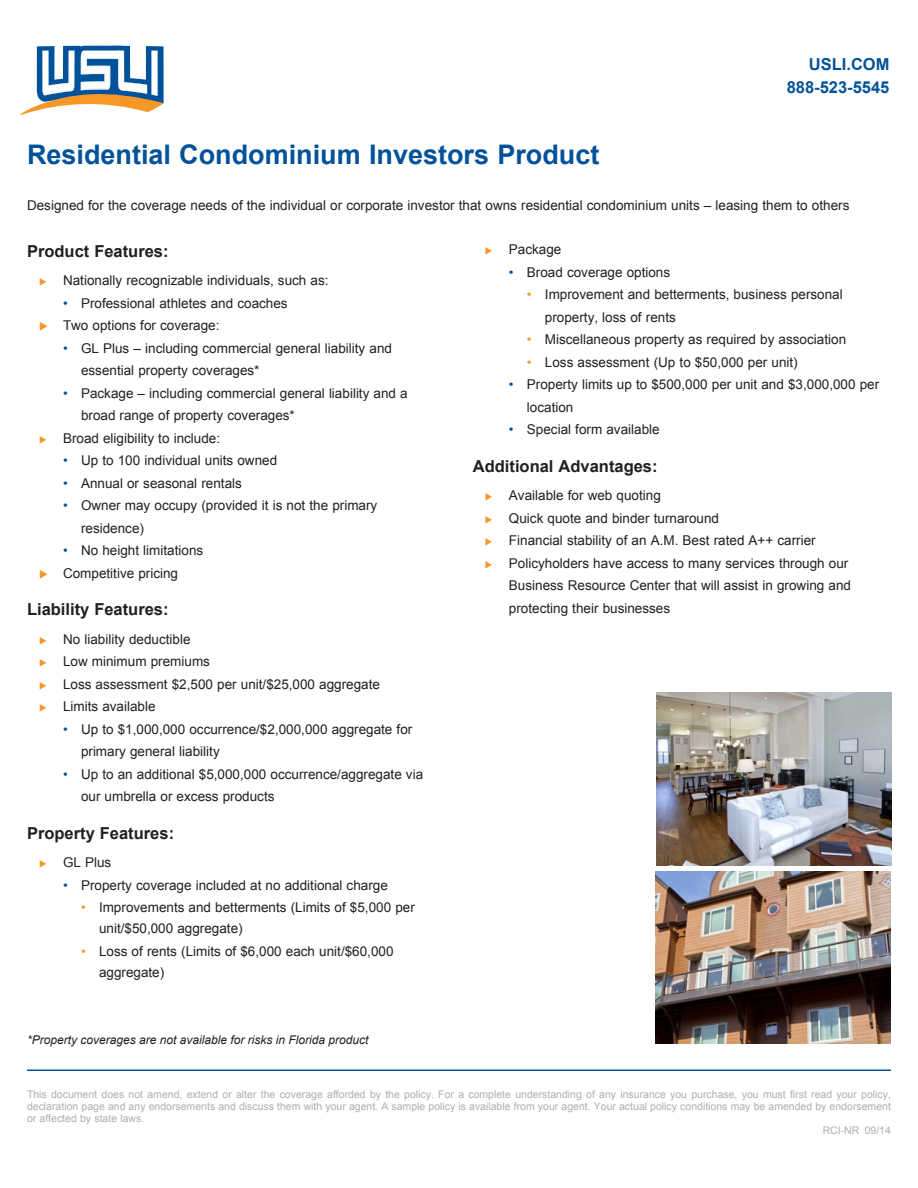
<style>
.page{position:relative;width:918px;height:1188px;background:#fff}
.page>*{position:absolute;margin:0;border:0;box-sizing:border-box;transform-origin:0 0}
.t1{font:700 27px "Arial";color:#01529a}
.a-head{font:700 16.5px "Arial";color:#231f20}
.t2{font:700 16.5px/22.5px "Arial";color:#01529a;text-align:right}
.bullet_list_2_-_blue{font:13.5px/22.5px "Arial";color:#231f20}
.bullet_list_1_-_oran{font:13.5px/22.5px "Arial";color:#231f20}
.bullet_list_3_-_oran{font:13.5px/21px "Arial";color:#231f20}
.p1{font:13.5px "Arial";color:#231f20}
.footnote{font:italic 12px "Arial";color:#231f20}
.footer{font:10.5px/12px "Arial";color:#aeafb3;text-align:justify}
.footer_file_name{font:10.5px "Arial";color:#aeafb3}
.s1{color:#f79727}
.s2{color:#01529a}
</style>
<div class="page">
<svg style="left:20px;top:46px;width:144px;height:69px"></svg>
<hr style="left:27px;top:1070px;width:864px;height:1px;background:#01529a">
<img style="left:656px;top:693px;width:236px;height:173px">
<img style="left:655px;top:871px;width:236px;height:173px">
<p class="t2" style="left:787px;top:54px;width:104px">USLI.COM<br>888-523-5545</p>
<p class="t1" style="left:27px;top:136px;width:574px">Residential Condominium Investors Product</p>
<p class="p1" style="left:27px;top:197px;width:824px">Designed for the coverage needs of the individual or corporate investor that owns residential condominium units – leasing them to others</p>
<p class="a-head" style="left:27px;top:240px;width:143px">Product Features:</p>
<p class="bullet_list_1_-_oran" style="left:39px;top:269px;width:291px"><span class="s1">◆</span> Nationally recognizable individuals, such as:</p>
<p class="bullet_list_2_-_blue" style="left:63px;top:292px;width:226px"><span class="s2">•</span> Professional athletes and coaches</p>
<p class="bullet_list_1_-_oran" style="left:39px;top:314px;width:182px"><span class="s1">◆</span> Two options for coverage:</p>
<p class="bullet_list_2_-_blue" style="left:81px;top:337px;width:313px;text-indent:-18px"><span class="s2">•</span> GL Plus – including commercial general liability and essential property coverages*</p>
<p class="bullet_list_2_-_blue" style="left:81px;top:382px;width:328px;text-indent:-18px"><span class="s2">•</span> Package – including commercial general liability and a broad range of property coverages*</p>
<p class="bullet_list_1_-_oran" style="left:39px;top:427px;width:183px"><span class="s1">◆</span> Broad eligibility to include:</p>
<p class="bullet_list_2_-_blue" style="left:63px;top:449px;width:216px"><span class="s2">•</span> Up to 100 individual units owned</p>
<p class="bullet_list_2_-_blue" style="left:63px;top:472px;width:180px"><span class="s2">•</span> Annual or seasonal rentals</p>
<p class="bullet_list_2_-_blue" style="left:81px;top:494px;width:298px;text-indent:-18px"><span class="s2">•</span> Owner may occupy (provided it is not the primary residence)</p>
<p class="bullet_list_2_-_blue" style="left:63px;top:539px;width:142px"><span class="s2">•</span> No height limitations</p>
<p class="bullet_list_1_-_oran" style="left:39px;top:562px;width:141px"><span class="s1">◆</span> Competitive pricing</p>
<p class="a-head" style="left:27px;top:598px;width:143px">Liability Features:</p>
<p class="bullet_list_1_-_oran" style="left:39px;top:628px;width:153px"><span class="s1">◆</span> No liability deductible</p>
<p class="bullet_list_1_-_oran" style="left:39px;top:650px;width:173px"><span class="s1">◆</span> Low minimum premiums</p>
<p class="bullet_list_1_-_oran" style="left:39px;top:673px;width:343px"><span class="s1">◆</span> Loss assessment $2,500 per unit/$25,000 aggregate</p>
<p class="bullet_list_1_-_oran" style="left:39px;top:695px;width:118px"><span class="s1">◆</span> Limits available</p>
<p class="bullet_list_2_-_blue" style="left:81px;top:718px;width:333px;text-indent:-18px"><span class="s2">•</span> Up to $1,000,000 occurrence/$2,000,000 aggregate for primary general liability</p>
<p class="bullet_list_2_-_blue" style="left:81px;top:763px;width:344px;text-indent:-18px"><span class="s2">•</span> Up to an additional $5,000,000 occurrence/aggregate via our umbrella or excess products</p>
<p class="a-head" style="left:27px;top:822px;width:149px">Property Features:</p>
<p class="bullet_list_1_-_oran" style="left:39px;top:851px;width:74px"><span class="s1">◆</span> GL Plus</p>
<p class="bullet_list_2_-_blue" style="left:63px;top:874px;width:326px"><span class="s2">•</span> Property coverage included at no additional charge</p>
<p class="bullet_list_3_-_oran" style="left:99px;top:897px;width:317px;text-indent:-18px"><span class="s1">•</span> Improvements and betterments (Limits of $5,000 per unit/$50,000 aggregate)</p>
<p class="bullet_list_3_-_oran" style="left:99px;top:941px;width:296px;text-indent:-18px"><span class="s1">•</span> Loss of rents (Limits of $6,000 each unit/$60,000 aggregate)</p>
<p class="bullet_list_1_-_oran" style="left:485px;top:239px;width:78px"><span class="s1">◆</span> Package</p>
<p class="bullet_list_2_-_blue" style="left:509px;top:261px;width:163px"><span class="s2">•</span> Broad coverage options</p>
<p class="bullet_list_3_-_oran" style="left:545px;top:284px;width:299px;line-height:22.5px;text-indent:-18px"><span class="s1">•</span> Improvement and betterments, business personal property, loss of rents</p>
<p class="bullet_list_3_-_oran" style="left:527px;top:329px;width:321px"><span class="s1">•</span> Miscellaneous property as required by association</p>
<p class="bullet_list_3_-_oran" style="left:527px;top:352px;width:272px"><span class="s1">•</span> Loss assessment (Up to $50,000 per unit)</p>
<p class="bullet_list_2_-_blue" style="left:527px;top:374px;width:354px;text-indent:-18px"><span class="s2">•</span> Property limits up to $500,000 per unit and $3,000,000 per location</p>
<p class="bullet_list_2_-_blue" style="left:509px;top:419px;width:152px"><span class="s2">•</span> Special form available</p>
<p class="a-head" style="left:473px;top:455px;width:186px">Additional Advantages:</p>
<p class="bullet_list_1_-_oran" style="left:485px;top:485px;width:177px"><span class="s1">◆</span> Available for web quoting</p>
<p class="bullet_list_1_-_oran" style="left:485px;top:507px;width:236px"><span class="s1">◆</span> Quick quote and binder turnaround</p>
<p class="bullet_list_1_-_oran" style="left:485px;top:530px;width:332px"><span class="s1">◆</span> Financial stability of an A.M. Best rated A++ carrier</p>
<p class="bullet_list_1_-_oran" style="left:509px;top:552px;width:344px;text-indent:-24px"><span class="s1">◆</span> Policyholders have access to many services through our<br>Business Resource Center that will assist in growing and protecting their businesses</p>
<p class="footnote" style="left:27px;top:1032px;width:343px">*Property coverages are not available for risks in Florida product</p>
<p class="footer" style="left:27px;top:1088px;width:866px">This document does not amend, extend or alter the coverage afforded by the policy. For a complete understanding of any insurance you purchase, you must first read your policy, declaration page and any endorsements and discuss them with your agent. A sample policy is available from your agent. Your actual policy conditions may be amended by endorsement or affected by state laws.</p>
<p class="footer_file_name" style="left:823px;top:1123px;width:70px">RCI-NR 09/14</p>
</div>
